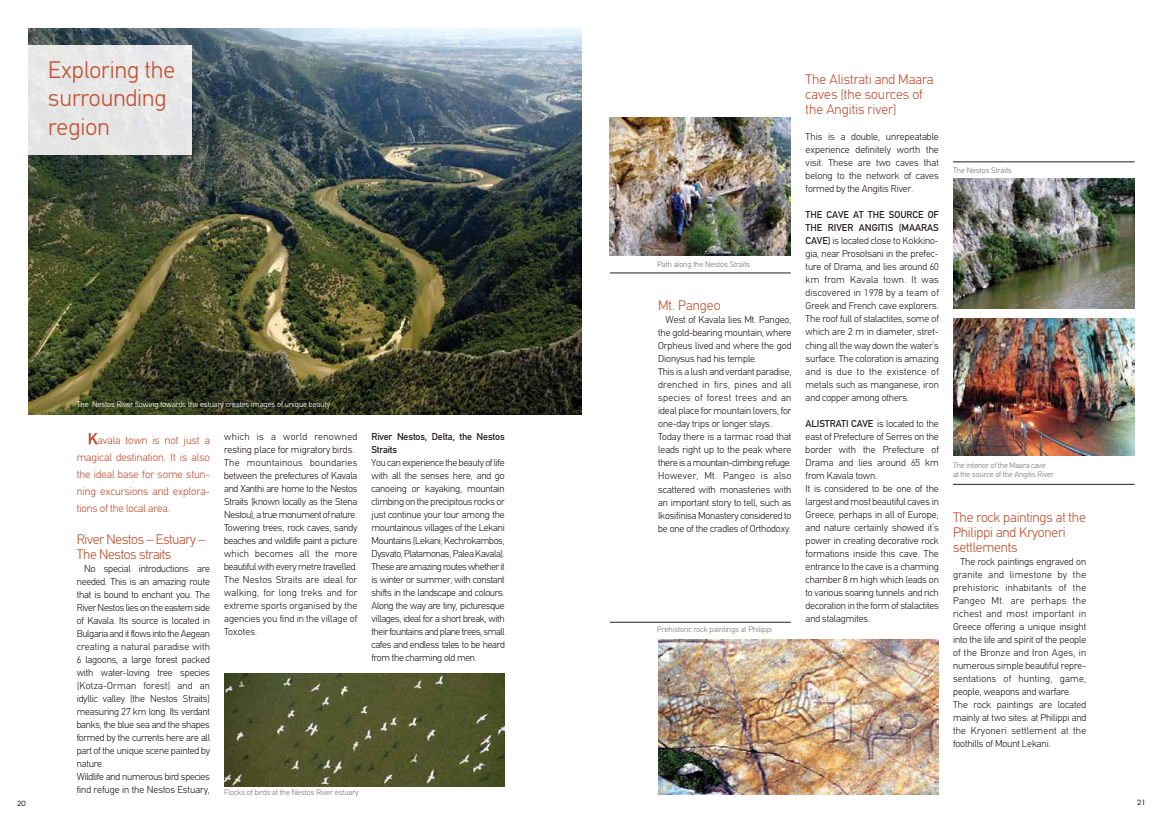
<style>
.page{position:relative;width:1163px;height:823px;background:#fff}
.page>*{position:absolute;margin:0;border:0;box-sizing:border-box;transform-origin:0 0}
.t1{font:300 24px/28.8px "PF Din Text";color:#c05334}
.t2{font:300 13.9px/15px "PF Din Text";letter-spacing:-.01em;color:#c05334}
.t3{font:300 11px/17px "PF Din Text";color:#c05334;text-align:justify}
.t4{font:300 10px/13px "PF Din Text";letter-spacing:-.01em;color:#231f20}
.t5{font:500 10px/13px "PF Din Text";letter-spacing:-.015em;color:#231f20}
.t6{font:300 8px/9.6px "PF Din Text";color:#77787b}
.t7{font:300 8px "PF Din Text";color:#fff}
.t8{font:7px "Art Futur H Medium";color:#231f20}
.s1{font-size:15px}
.s2{font-weight:500}
</style>
<div class="page">
<img style="left:609px;top:117px;width:181px;height:139px">
<img style="left:658px;top:639px;width:280px;height:155px">
<img style="left:953px;top:318px;width:181px;height:137px">
<img style="left:28px;top:28px;width:553px;height:386px">
<div style="left:28px;top:45px;width:164px;height:109px;background:#e6e6e6"></div>
<hr style="left:952px;top:484px;width:182px;height:1px;background:#231f20">
<img style="left:953px;top:179px;width:181px;height:129px">
<img style="left:224px;top:673px;width:281px;height:112px">
<hr style="left:609px;top:272px;width:181px;height:1px;background:#231f20">
<hr style="left:952px;top:161px;width:182px;height:1px;background:#231f20">
<hr style="left:609px;top:621px;width:181px;height:1px;background:#231f20">
<h1 class="t1" style="left:48px;top:57px;width:128px">Exploring the surrounding region</h1>
<p class="t7" style="left:77px;top:401px;width:255px">The Nestos River flowing towards the estuary creates images of unique beauty</p>
<p class="t3" style="left:77px;top:432px;width:135px;text-indent:11px"><span class="s1">K</span>avala town is not just a magical destination. It is also the ideal base for some stun&shy;ning excursions and explora&shy;tions of the local area.</p>
<h2 class="t2" style="left:77px;top:533px;width:130px">River Nestos – Estuary –<br>The Nestos straits</h2>
<p class="t4" style="left:77px;top:562px;width:135px;text-indent:7px">No special introductions are needed. This is an amazing route that is bound to enchant you. The<br>River Nestos lies on the eastern side of Kavala. Its source is located in<br>Bulgaria and it flows into the Aegean creating a natural paradise with<br>6 lagoons, a large forest packed with water-loving tree species (Kotza-Orman forest) and an idyllic valley (the Nestos Straits) measuring 27 km long. Its verdant banks, the blue sea and the shapes formed by the currents here are all part of the unique scene painted by nature.<br>Wildlife and numerous bird species find refuge in the Nestos Estuary,</p>
<p class="t4" style="left:224px;top:431px;width:135px">which is a world renowned resting place for migratory birds.<br>The mountainous boundaries between the prefectures of Kavala and Xanthi are home to the Nestos<br>Straits (known locally as the Stena<br>Nestou), a true monument of nature.<br>Towering trees, rock caves, sandy beaches and wildlife paint a picture which becomes all the more beautiful with every metre travelled.<br>The Nestos Straits are ideal for walking, for long treks and for extreme sports organised by the agencies you find in the village of<br>Toxotes.</p>
<p class="t5" style="left:371px;top:431px;width:135px">River Nestos, Delta, the Nestos<br>Straits</p>
<p class="t4" style="left:371px;top:457px;width:135px;text-align:justify">You can experience the beauty of life with all the senses here, and go canoeing or kayaking, mountain climbing on the precipitous rocks or just continue your tour among the mountainous villages of the Lekani Mountains (Lekani, Kechrokambos, Dysvato, Platamonas, Palea Kavala).<br>These are amazing routes whether it is winter or summer, with constant shifts in the landscape and colours.<br>Along the way are tiny, picturesque villages, ideal for a short break, with their fountains and plane trees, small cafes and endless tales to be heard from the charming old men.</p>
<p class="t6" style="left:224px;top:787px;width:136px">Flocks of birds at the Nestos River estuary</p>
<p class="t6" style="left:657px;top:260px;width:94px">Path along the Nestos Straits</p>
<h2 class="t2" style="left:658px;top:299px;width:64px">Mt. Pangeo</h2>
<p class="t4" style="left:658px;top:314px;width:135px;text-indent:7px">West of Kavala lies Mt. Pangeo, the gold-bearing mountain, where<br>Orpheus lived and where the god<br>Dionysus had his temple.<br>This is a lush and verdant paradise, drenched in firs, pines and all species of forest trees and an ideal place for mountain lovers, for one-day trips or longer stays.<br>Today there is a tarmac road that leads right up to the peak where there is a mountain-climbing refuge.<br>However, Mt. Pangeo is also scattered with monasteries with an important story to tell, such as<br>Ikosifinisa Monastery considered to be one of the cradles of Orthodoxy.</p>
<p class="t6" style="left:657px;top:625px;width:116px">Prehistoric rock paintings at Philippi</p>
<h2 class="t2" style="left:805px;top:73px;width:129px">The Alistrati and Maara caves (the sources of the Angitis river)</h2>
<p class="t4" style="left:805px;top:131px;width:135px;text-align:justify">This is a double, unrepeatable experience definitely worth the visit. These are two caves that belong to the network of caves formed by the Angitis River.</p>
<p class="t4" style="left:805px;top:209px;width:135px;text-align:justify"><span class="s2">THE CAVE AT THE SOURCE OF THE RIVER ANGITIS (MAARAS CAVE)</span> is located close to Kokkino&shy;gia, near Prosotsani in the prefec&shy;ture of Drama, and lies around 60 km from Kavala town. It was discovered in 1978 by a team of Greek and French cave explorers.<br>The roof full of stalactites, some of which are 2 m in diameter, stret&shy;ching all the way down the water’s surface. The coloration is amazing and is due to the existence of metals such as manganese, iron and copper among others.</p>
<p class="t4" style="left:805px;top:417px;width:135px"><span class="s2">ALISTRATI CAVE</span> is located to the east of Prefecture of Serres on the border with the Prefecture of<br>Drama and lies around 65 km from Kavala town.<br>It is considered to be one of the largest and most beautiful caves in<br>Greece, perhaps in all of Europe, and nature certainly showed it’s power in creating decorative rock formations inside this cave. The entrance to the cave is a charming chamber 8 m high which leads on to various soaring tunnels and rich decoration in the form of stalactites and stalagmites.</p>
<p class="t6" style="left:952px;top:166px;width:60px">The Nestos Straits</p>
<p class="t6" style="left:952px;top:461px;width:102px">The interior of the Maara cave<br>at the source of the Angitis River</p>
<h2 class="t2" style="left:952px;top:510px;width:134px">The rock paintings at the<br>Philippi and Kryoneri settlements</h2>
<p class="t4" style="left:952px;top:555px;width:135px;text-indent:7px">The rock paintings engraved on granite and limestone by the prehistoric inhabitants of the<br>Pangeo Mt. are perhaps the richest and most important in<br>Greece offering a unique insight into the life and spirit of the people of the Bronze and Iron Ages, in numerous simple beautiful repre&shy;sentations of hunting, game, people, weapons and warfare.<br>The rock paintings are located mainly at two sites: at Philippi and the Kryoneri settlement at the foothills of Mount Lekani.</p>
<p class="t8" style="left:17px;top:799px;width:10px">20</p>
<p class="t8" style="left:1137px;top:798px;width:10px">21</p>
</div>
